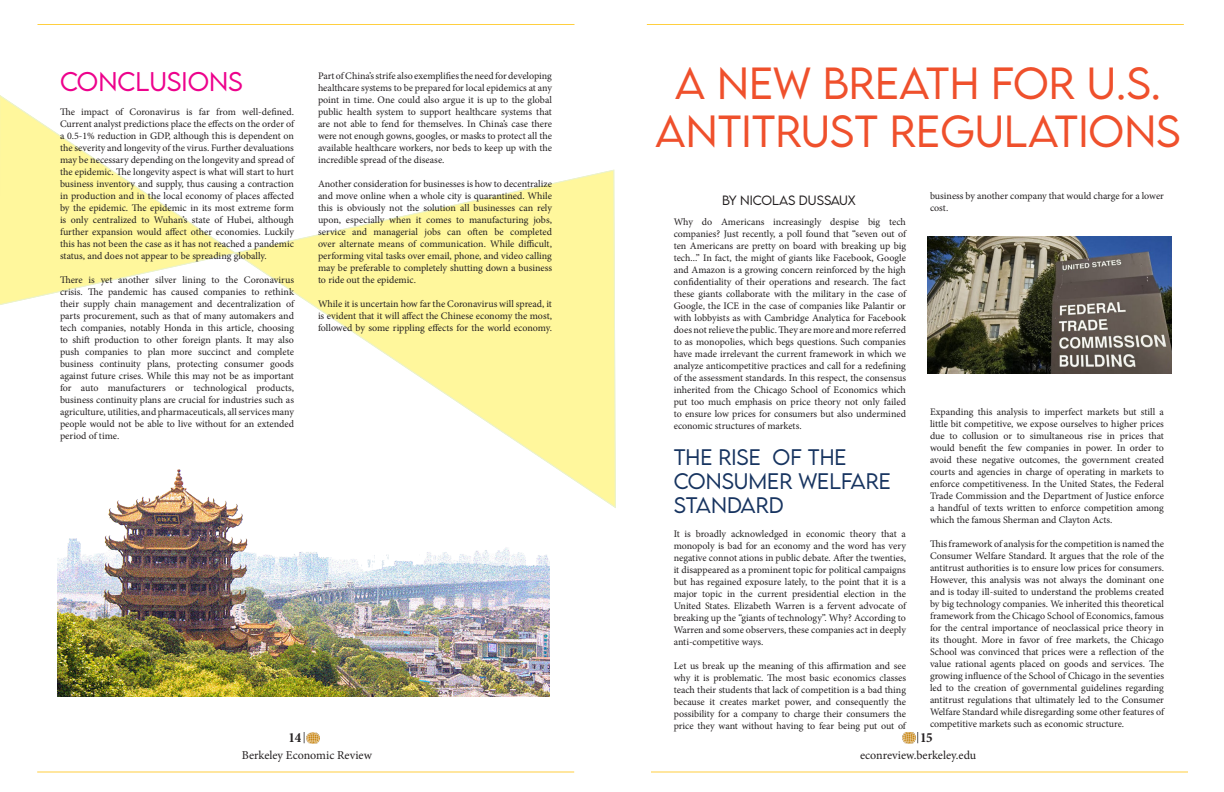
<style>
.page{position:relative;width:1224px;height:792px;background:#fff}
.page>*{position:absolute;margin:0;border:0;box-sizing:border-box;transform-origin:0 0}
.t1{font:300 40px/48px "LEMONMILK";color:#ef502c;text-align:center}
.t2{font:300 24px "LEMONMILK";color:#ed028c}
.t3{font:300 20px/24px "LEMONMILK";color:#173460}
.t4{font:700 condensed 14px "Minion Pro";color:#231f20}
.t5{font:12px "Minion Pro";color:#231f20}
.t6{font:300 12px "LEMONMILK";color:#231f20}
.t7{font:10px/12px "Minion Pro";letter-spacing:-.005em;color:#231f20;text-align:justify}
</style>
<div class="page">
<svg style="left:304px;top:732px;width:15px;height:11px"></svg>
<svg style="left:903px;top:732px;width:15px;height:11px"></svg>
<hr style="left:37px;top:772px;width:537px;height:1px;background:#ffcf3f">
<hr style="left:651px;top:772px;width:537px;height:1px;background:#ffcf3f">
<hr style="left:38px;top:24px;width:536px;height:1px;background:#ffcf3f">
<hr style="left:647px;top:24px;width:537px;height:1px;background:#ffcf3f">
<img style="left:927px;top:236px;width:244px;height:138px">
<svg style="left:1px;top:96px;width:615px;height:412px"></svg>
<hr style="left:0;top:95px;width:1px;height:210px;background:#ecf3cd">
<img style="left:58px;top:456px;width:492px;height:241px">
<p class="t1" style="left:655px;top:59px;width:527px">A NEW BREATH FOR U.S.<br>ANTITRUST REGULATIONS</p>
<p class="t2" style="left:60px;top:66px;width:184px">CONCLUSIONS</p>
<p class="t7" style="left:60px;top:106px;width:236px">The impact of Coronavirus is far from well-defined.<br>Current analyst predictions place the effects on the order of a 0.5-1% reduction in GDP, although this is dependent on the severity and longevity of the virus. Further devaluations may be necessary depending on the longevity and spread of the epidemic. The longevity aspect is what will start to hurt business inventory and supply, thus causing a contraction in production and in the local economy of places affected by the epidemic. The epidemic in its most extreme form is only centralized to Wuhan’s state of Hubei, although further expansion would affect other economies. Luckily this has not been the case as it has not reached a pandemic status, and does not appear to be spreading globally.</p>
<p class="t7" style="left:60px;top:274px;width:236px">There is yet another silver lining to the Coronavirus crisis. The pandemic has caused companies to rethink their supply chain management and decentralization of parts procurement, such as that of many automakers and tech companies, notably Honda in this article, choosing to shift production to other foreign plants. It may also push companies to plan more succinct and complete business continuity plans, protecting consumer goods against future crises. While this may not be as important for auto manufacturers or technological products, business continuity plans are crucial for industries such as agriculture, utilities, and pharmaceuticals, all services many people would not be able to live without for an extended period of time.</p>
<p class="t7" style="left:318px;top:70px;width:236px">Part of China’s strife also exemplifies the need for developing healthcare systems to be prepared for local epidemics at any point in time. One could also argue it is up to the global public health system to support healthcare systems that are not able to fend for themselves. In China’s case there were not enough gowns, googles, or masks to protect all the available healthcare workers, nor beds to keep up with the incredible spread of the disease.</p>
<p class="t7" style="left:318px;top:178px;width:236px">Another consideration for businesses is how to decentralize and move online when a whole city is quarantined. While this is obviously not the solution all businesses can rely upon, especially when it comes to manufacturing jobs, service and managerial jobs can often be completed over alternate means of communication. While difficult, performing vital tasks over email, phone, and video calling may be preferable to completely shutting down a business to ride out the epidemic.</p>
<p class="t7" style="left:318px;top:298px;width:236px">While it is uncertain how far the Coronavirus will spread, it is evident that it will affect the Chinese economy the most, followed by some rippling effects for the world economy.</p>
<p class="t7" style="left:930px;top:190px;width:235px">business by another company that would charge for a lower cost.</p>
<p class="t6" style="left:722px;top:192px;width:135px">BY N ICOLAS DUSSAUX</p>
<p class="t7" style="left:674px;top:216px;width:234px">Why do Americans increasingly despise big tech companies? Just recently, a poll found that “seven out of ten Americans are pretty on board with breaking up big tech...” In fact, the might of giants like Facebook, Google and Amazon is a growing concern reinforced by the high confidentiality of their operations and research. The fact these giants collaborate with the military in the case of Google, the ICE in the case of companies like Palantir or with lobbyists as with Cambridge Analytica for Facebook does not relieve the public. They are more and more referred to as monopolies, which begs questions. Such companies have made irrelevant the current framework in which we analyze anticompetitive practices and call for a redefining of the assessment standards. In this respect, the consensus inherited from the Chicago School of Economics which put too much emphasis on price theory not only failed to ensure low prices for consumers but also undermined economic structures of markets.</p>
<p class="t3" style="left:674px;top:445px;width:172px">THE RISE OF THE<br>CONSUMER WEL</p>
<p class="t7" style="left:930px;top:406px;width:236px">Expanding this analysis to imperfect markets but still a little bit competitive, we expose ourselves to higher prices due to collusion or to simultaneous rise in prices that would benefit the few companies in power. In order to avoid these negative outcomes, the government created courts and agencies in charge of operating in markets to enforce competitiveness. In the United States, the Federal Trade Commission and the Department of Justice enforce a handful of texts written to enforce competition among which the famous Sherman and Clayton Acts.</p>
<p class="t7" style="left:930px;top:538px;width:236px">This framework of analysis for the competition is named the Consumer Welfare Standard. It argues that the role of the antitrust authorities is to ensure low prices for consumers.<br>However, this analysis was not always the dominant one and is today ill-suited to understand the problems created by big technology companies. We inherited this theoretical framework from the Chicago School of Economics, famous for the central importance of neoclassical price theory in its thought. More in favor of free markets, the Chicago School was convinced that prices were a reflection of the value rational agents placed on goods and services. The growing influence of the School of Chicago in the seventies led to the creation of governmental guidelines regarding antitrust regulations that ultimately led to the Consumer Welfare Standard while disregarding some other features of competitive markets such as economic structure.</p>
<p class="t3" style="left:841px;top:469px;width:49px">FARE</p>
<p class="t3" style="left:674px;top:493px;width:112px">STANDARD</p>
<p class="t7" style="left:674px;top:528px;width:234px">It is broadly acknowledged in economic theory that a monopoly is bad for an economy and the word has very negative connot ations in public debate. After the twenties, it disappeared as a prominent topic for political campaigns but has regained exposure lately, to the point that it is a major topic in the current presidential election in the United States. Elizabeth Warren is a fervent advocate of breaking up the “giants of technology”. Why? According to Warren and some observers, these companies act in deeply anti-competitive ways.</p>
<p class="t7" style="left:674px;top:660px;width:234px">Let us break up the meaning of this affirmation and see why it is problematic. The most basic economics classes teach their students that lack of competition is a bad thing because it creates market power, and consequently the possibility for a company to charge their consumers the price they want without having to fear being put out of</p>
<h3 class="t4" style="left:289px;top:728px;width:14px">14</h3>
<h3 class="t4" style="left:920px;top:728px;width:14px">15</h3>
<p class="t5" style="left:242px;top:748px;width:132px">Berkeley Economic Review</p>
<p class="t5" style="left:860px;top:748px;width:118px">econreview.berkeley.edu</p>
</div>
